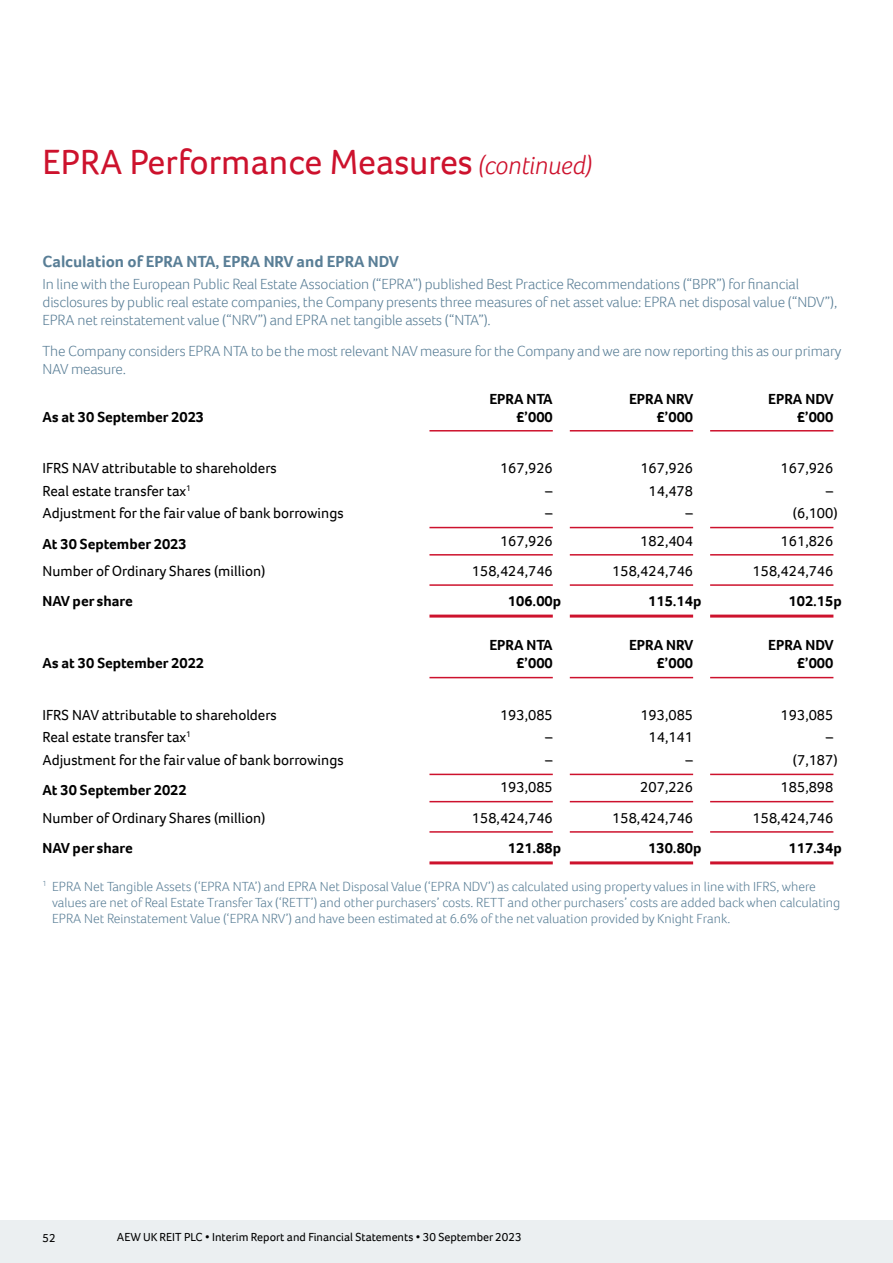
<style>
.page{position:relative;width:893px;height:1263px;background:#fff}
.page>*{position:absolute;margin:0;border:0;box-sizing:border-box;transform-origin:0 0}
.t1{font:36px "Foco";color:#cd122d}
.t2{font:700 16.5px "Foco";color:#597e96}
.t3{font:15px "Foco";color:#000}
.t4{font:300 15px/18px "Foco";letter-spacing:-.01em;color:#597e96}
.t5{font:700 15px/18px "Foco";color:#000;text-align:right}
.t6{font:300 13.5px/16.2px "Foco";color:#597e96}
.t7{font:12px "Foco";color:#000}
.s1{font-weight:300;font-style:italic;font-size:27px}
</style>
<div class="page">
<div style="left:0;top:1220px;width:893px;height:43px;background:#ebeff1"></div>
<hr style="left:429px;top:430px;width:124px;height:1px;background:#cd122d">
<hr style="left:570px;top:430px;width:123px;height:1px;background:#cd122d">
<hr style="left:710px;top:430px;width:123px;height:1px;background:#cd122d">
<hr style="left:429px;top:527px;width:124px;height:1px;background:#cd122d">
<hr style="left:570px;top:527px;width:123px;height:1px;background:#cd122d">
<hr style="left:710px;top:527px;width:123px;height:1px;background:#cd122d">
<hr style="left:429px;top:554px;width:124px;height:2px;background:#cd122d">
<hr style="left:570px;top:554px;width:123px;height:2px;background:#cd122d">
<hr style="left:710px;top:554px;width:123px;height:2px;background:#cd122d">
<hr style="left:429px;top:584px;width:124px;height:2px;background:#cd122d">
<hr style="left:570px;top:584px;width:123px;height:2px;background:#cd122d">
<hr style="left:710px;top:584px;width:123px;height:2px;background:#cd122d">
<hr style="left:429px;top:615px;width:124px;height:3px;background:#cd122d">
<hr style="left:570px;top:615px;width:123px;height:3px;background:#cd122d">
<hr style="left:710px;top:615px;width:123px;height:3px;background:#cd122d">
<hr style="left:429px;top:677px;width:124px;height:1px;background:#cd122d">
<hr style="left:570px;top:677px;width:123px;height:1px;background:#cd122d">
<hr style="left:710px;top:677px;width:123px;height:1px;background:#cd122d">
<hr style="left:429px;top:774px;width:124px;height:1px;background:#cd122d">
<hr style="left:570px;top:774px;width:123px;height:1px;background:#cd122d">
<hr style="left:710px;top:774px;width:123px;height:1px;background:#cd122d">
<hr style="left:429px;top:801px;width:124px;height:1px;background:#cd122d">
<hr style="left:570px;top:801px;width:123px;height:1px;background:#cd122d">
<hr style="left:710px;top:801px;width:123px;height:1px;background:#cd122d">
<hr style="left:429px;top:831px;width:124px;height:2px;background:#cd122d">
<hr style="left:570px;top:831px;width:123px;height:2px;background:#cd122d">
<hr style="left:710px;top:831px;width:123px;height:2px;background:#cd122d">
<hr style="left:429px;top:861px;width:124px;height:3px;background:#cd122d">
<hr style="left:570px;top:861px;width:123px;height:3px;background:#cd122d">
<hr style="left:710px;top:861px;width:123px;height:3px;background:#cd122d">
<h1 class="t1" style="left:43px;top:138px;width:551px">EPRA Performance Measures <span class="s1">(continued)</span></h1>
<p class="t2" style="left:43px;top:250px;width:358px">Calculation of EPRA NTA, EPRA NRV and EPRA NDV</p>
<p class="t4" style="left:43px;top:275px;width:796px">In line with the European Public Real Estate Association (“EPRA”) published Best Practice Recommendations (“BPR”) for financial disclosures by public real estate companies, the Company presents three measures of net asset value: EPRA net disposal value (“NDV”),<br>EPRA net reinstatement value (“NRV”) and EPRA net tangible assets (“NTA”).</p>
<p class="t4" style="left:43px;top:342px;width:800px">The Company considers EPRA NTA to be the most relevant NAV measure for the Company and we are now reporting this as our primary<br>NAV measure.</p>
<p class="t5" style="left:43px;top:407px;width:163px">As at 30 September 2023</p>
<p class="t5" style="left:489px;top:389px;width:65px">EPRA NTA £’000</p>
<p class="t5" style="left:629px;top:389px;width:66px">EPRA NRV £’000</p>
<p class="t5" style="left:768px;top:389px;width:67px">EPRA NDV £’000</p>
<p class="t3" style="left:43px;top:458px;width:236px">IFRS NAV attributable to shareholders</p>
<p class="t3" style="left:500px;top:458px;width:54px">167,926</p>
<p class="t3" style="left:640px;top:458px;width:54px">167,926</p>
<p class="t3" style="left:781px;top:458px;width:54px">167,926</p>
<p class="t3" style="left:43px;top:481px;width:150px">Real estate transfer tax<sup>1</sup></p>
<p class="t3" style="left:545px;top:481px;width:9px">–</p>
<p class="t3" style="left:649px;top:481px;width:46px">14,478</p>
<p class="t3" style="left:826px;top:481px;width:9px">–</p>
<p class="t3" style="left:43px;top:503px;width:303px">Adjustment for the fair value of bank borrowings</p>
<p class="t3" style="left:545px;top:503px;width:9px">–</p>
<p class="t3" style="left:686px;top:503px;width:9px">–</p>
<p class="t3" style="left:793px;top:503px;width:46px">(6,100)</p>
<p class="t5" style="left:43px;top:534px;width:146px">At 30 September 2023</p>
<p class="t3" style="left:500px;top:531px;width:54px">167,926</p>
<p class="t3" style="left:640px;top:531px;width:54px">182,404</p>
<p class="t3" style="left:781px;top:531px;width:54px">161,826</p>
<p class="t3" style="left:43px;top:561px;width:224px">Number of Ordinary Shares (million)</p>
<p class="t3" style="left:472px;top:561px;width:82px">158,424,746</p>
<p class="t3" style="left:612px;top:561px;width:82px">158,424,746</p>
<p class="t3" style="left:752px;top:561px;width:82px">158,424,746</p>
<p class="t5" style="left:43px;top:592px;width:92px">NAV per share</p>
<p class="t5" style="left:508px;top:592px;width:55px">106.00p</p>
<p class="t5" style="left:648px;top:592px;width:55px">115.14p</p>
<p class="t5" style="left:788px;top:592px;width:55px">102.15p</p>
<p class="t5" style="left:43px;top:654px;width:163px">As at 30 September 2022</p>
<p class="t5" style="left:489px;top:636px;width:65px">EPRA NTA £’000</p>
<p class="t5" style="left:629px;top:636px;width:66px">EPRA NRV £’000</p>
<p class="t5" style="left:768px;top:636px;width:67px">EPRA NDV £’000</p>
<p class="t3" style="left:43px;top:705px;width:236px">IFRS NAV attributable to shareholders</p>
<p class="t3" style="left:500px;top:705px;width:54px">193,085</p>
<p class="t3" style="left:640px;top:705px;width:54px">193,085</p>
<p class="t3" style="left:781px;top:705px;width:54px">193,085</p>
<p class="t3" style="left:43px;top:727px;width:150px">Real estate transfer tax<sup>1</sup></p>
<p class="t3" style="left:545px;top:727px;width:9px">–</p>
<p class="t3" style="left:649px;top:727px;width:46px">14,141</p>
<p class="t3" style="left:826px;top:727px;width:9px">–</p>
<p class="t3" style="left:43px;top:750px;width:303px">Adjustment for the fair value of bank borrowings</p>
<p class="t3" style="left:545px;top:750px;width:9px">–</p>
<p class="t3" style="left:686px;top:750px;width:9px">–</p>
<p class="t3" style="left:793px;top:750px;width:46px">(7,187)</p>
<p class="t5" style="left:43px;top:781px;width:146px">At 30 September 2022</p>
<p class="t3" style="left:500px;top:777px;width:54px">193,085</p>
<p class="t3" style="left:640px;top:777px;width:54px">207,226</p>
<p class="t3" style="left:781px;top:777px;width:54px">185,898</p>
<p class="t3" style="left:43px;top:808px;width:224px">Number of Ordinary Shares (million)</p>
<p class="t3" style="left:472px;top:808px;width:82px">158,424,746</p>
<p class="t3" style="left:612px;top:808px;width:82px">158,424,746</p>
<p class="t3" style="left:752px;top:808px;width:82px">158,424,746</p>
<p class="t5" style="left:43px;top:839px;width:92px">NAV per share</p>
<p class="t5" style="left:508px;top:839px;width:55px">121.88p</p>
<p class="t5" style="left:648px;top:839px;width:55px">130.80p</p>
<p class="t5" style="left:788px;top:839px;width:55px">117.34p</p>
<p class="t6" style="left:52px;top:878px;width:790px;text-indent:-10px"><sup>1</sup> EPRA Net Tangible Assets (‘EPRA NTA’) and EPRA Net Disposal Value (‘EPRA NDV’) as calculated using property values in line with IFRS, where values are net of Real Estate Transfer Tax (‘RETT’) and other purchasers’ costs. RETT and other purchasers’ costs are added back when calculating<br>EPRA Net Reinstatement Value (‘EPRA NRV’) and have been estimated at 6.6% of the net valuation provided by Knight Frank.</p>
<p class="t7" style="left:43px;top:1230px;width:15px">52</p>
<p class="t7" style="left:117px;top:1229px;width:406px">AEW UK REIT PLC • Interim Report and Financial Statements • 30 September 2023</p>
</div>
